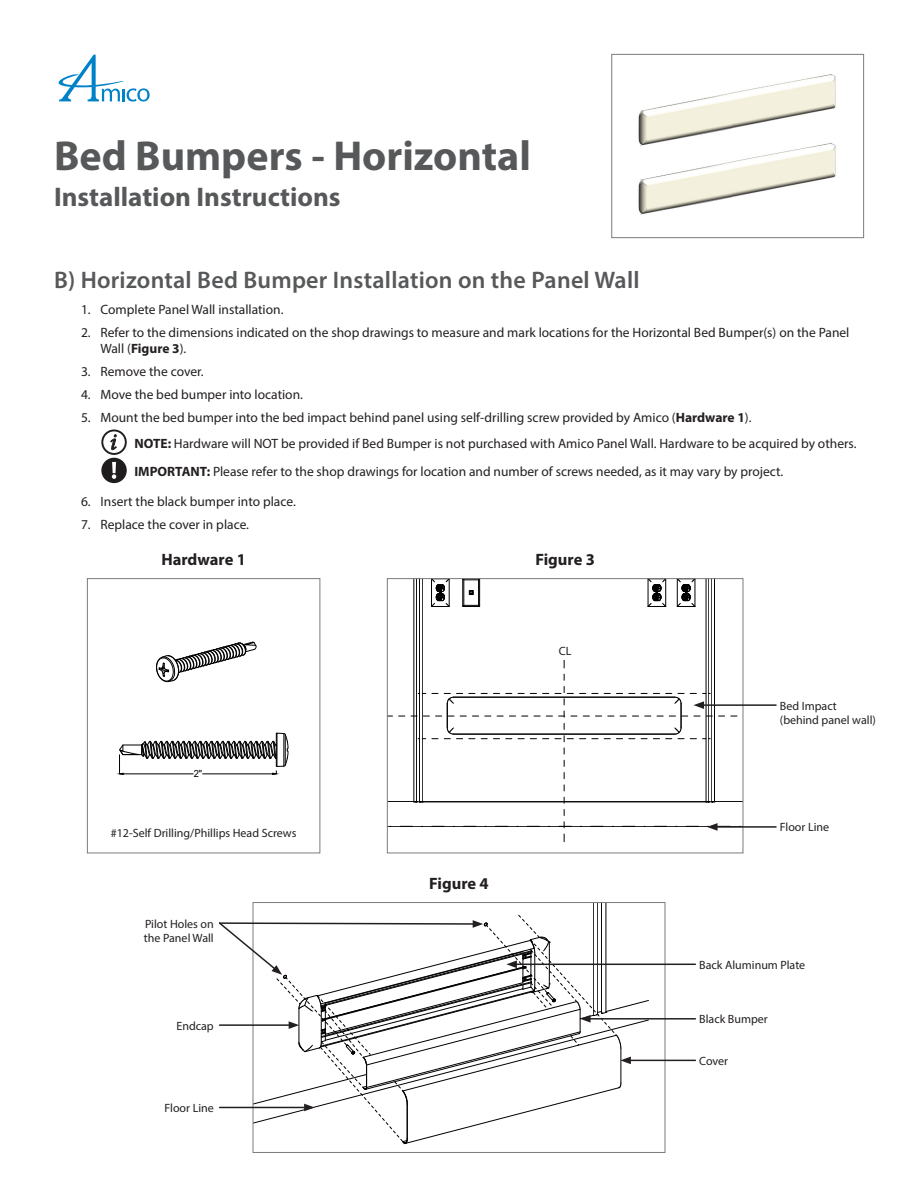
<style>
.page{position:relative;width:918px;height:1188px;background:#fff}
.page>*{position:absolute;margin:0;border:0;box-sizing:border-box;transform-origin:0 0}
.Page_Title{font:700 42px "Myriad Pro";color:#57585a}
.Quick_Install_Title{font:700 27px "Myriad Pro";color:#57585a}
.bold_subhead2{font:600 24px "Myriad Pro";letter-spacing:.01em;color:#57585a}
.diagram_heading__num{font:700 16.5px "Myriad Pro";color:#231f20}
.NOTE_with_less_space{font:13.5px/16.2px "Myriad Pro";color:#231f20}
.NOTE{font:13.5px "Myriad Pro";color:#231f20}
.diagram_callout_text{font:12px/14.4px "Myriad Pro";color:#231f20}
.t1{font:9.9px "Arial";color:#000;scale:.95 1}
.s1{font-weight:700}
</style>
<div class="page">
<svg style="left:58px;top:55px;width:92px;height:47px"></svg>
<div style="left:87px;top:578px;width:233px;height:275px;border:1px solid #7a7c7f"></div>
<svg style="left:102px;top:430px;width:24px;height:24px"></svg>
<div style="left:101px;top:429px;width:26px;height:26px;border:2px solid #201d1e;border-radius:50%"></div>
<svg style="left:110px;top:434px;width:7px;height:17px"></svg>
<div style="left:102px;top:459px;width:24px;height:23px;background:#1e1c1d;border-radius:50%"></div>
<div style="left:101px;top:458px;width:26px;height:25px;border:2px solid #201d1e;border-radius:50%"></div>
<svg style="left:112px;top:462px;width:4px;height:17px"></svg>
<hr style="left:387px;top:826px;width:356px;height:1px;background:#000">
<hr style="left:421px;top:801px;width:286px;height:1px;background:#000">
<hr style="left:419px;top:579px;width:1px;height:223px;background:#000">
<hr style="left:416px;top:579px;width:1px;height:223px;background:#000">
<svg style="left:389px;top:801px;width:34px;height:2px"></svg>
<hr style="left:422px;top:579px;width:1px;height:223px;background:#000">
<hr style="left:414px;top:579px;width:1px;height:223px;background:#000">
<hr style="left:712px;top:579px;width:1px;height:223px;background:#000">
<hr style="left:709px;top:579px;width:1px;height:223px;background:#000">
<hr style="left:714px;top:579px;width:1px;height:223px;background:#000">
<hr style="left:706px;top:579px;width:1px;height:223px;background:#000">
<hr style="left:713px;top:802px;width:30px;height:1px;background:#000">
<svg style="left:648px;top:580px;width:18px;height:27px"></svg>
<svg style="left:677px;top:580px;width:19px;height:27px"></svg>
<svg style="left:431px;top:580px;width:19px;height:27px"></svg>
<svg style="left:462px;top:580px;width:18px;height:27px"></svg>
<svg style="left:559px;top:822px;width:12px;height:6px"></svg>
<div style="left:387px;top:578px;width:356px;height:275px;border:1px solid #7a7c7f"></div>
<hr style="left:702px;top:704px;width:74px;height:2px;background:#231f20">
<svg style="left:411px;top:686px;width:301px;height:56px"></svg>
<hr style="left:715px;top:826px;width:61px;height:2px;background:#231f20">
<svg style="left:707px;top:823px;width:23px;height:8px"></svg>
<hr style="left:601px;top:903px;width:1px;height:110px;background:#000">
<hr style="left:606px;top:903px;width:1px;height:109px;background:#000">
<hr style="left:597px;top:903px;width:1px;height:111px;background:#000">
<hr style="left:593px;top:903px;width:1px;height:112px;background:#000">
<div style="left:253px;top:902px;width:412px;height:251px;border:1px solid #7a7c7f"></div>
<hr style="left:515px;top:964px;width:180px;height:1px;background:#231f20">
<hr style="left:588px;top:1018px;width:107px;height:2px;background:#231f20">
<hr style="left:629px;top:1060px;width:66px;height:1px;background:#231f20">
<svg style="left:119px;top:733px;width:169px;height:42px"></svg>
<svg style="left:156px;top:642px;width:100px;height:40px"></svg>
<svg style="left:219px;top:914px;width:430px;height:231px"></svg>
<img style="left:638px;top:74px;width:198px;height:141px">
<div style="left:611px;top:54px;width:253px;height:184px;border:1px solid #7a7c7f"></div>
<p class="Page_Title" style="left:54px;top:129px;width:479px">Bed Bumpers - Horizontal</p>
<p class="Quick_Install_Title" style="left:54px;top:179px;width:288px">Installation Instructions</p>
<p class="bold_subhead2" style="left:54px;top:265px;width:587px">B) Horizontal Bed Bumper Installation on the Panel Wall</p>
<p class="NOTE_with_less_space" style="left:81px;top:301px;width:204px">1. Complete Panel Wall installation.</p>
<p class="NOTE_with_less_space" style="left:100px;top:324px;width:750px;text-indent:-20px">2. Refer to the dimensions indicated on the shop drawings to measure and mark locations for the Horizontal Bed Bumper(s) on the Panel<br>Wall (<span class="s1">Figure 3</span>).</p>
<p class="NOTE_with_less_space" style="left:81px;top:363px;width:124px">3. Remove the cover.</p>
<p class="NOTE_with_less_space" style="left:81px;top:386px;width:224px">4. Move the bed bumper into location.</p>
<p class="NOTE_with_less_space" style="left:81px;top:409px;width:672px">5. Mount the bed bumper into the bed impact behind panel using self-drilling screw provided by Amico (<span class="s1">Hardware 1</span>).</p>
<p class="NOTE_with_less_space" style="left:134px;top:435px;width:724px"><span class="s1">NOTE:</span> Hardware will NOT be provided if Bed Bumper is not purchased with Amico Panel Wall. Hardware to be acquired by others.</p>
<p class="NOTE" style="left:134px;top:463px;width:650px"><span class="s1">IMPORTANT:</span> Please refer to the shop drawings for location and number of screws needed, as it may vary by project.</p>
<p class="NOTE_with_less_space" style="left:81px;top:493px;width:216px">6. Insert the black bumper into place.</p>
<p class="NOTE_with_less_space" style="left:81px;top:516px;width:170px">7. Replace the cover in place.</p>
<p class="diagram_heading__num" style="left:161px;top:549px;width:86px">Hardware 1</p>
<p class="diagram_heading__num" style="left:535px;top:549px;width:61px">Figure 3</p>
<p class="t1" style="left:194px;top:767px;width:10px">2"</p>
<p class="diagram_callout_text" style="left:111px;top:825px;width:187px">#12-Self Drilling/Phillips Head Screws</p>
<p class="diagram_callout_text" style="left:144px;top:916px;width:71px">Pilot Holes on the Panel Wall</p>
<p class="diagram_callout_text" style="left:176px;top:1018px;width:39px">Endcap</p>
<p class="diagram_callout_text" style="left:165px;top:1101px;width:51px">Floor Line</p>
<p class="diagram_callout_text" style="left:559px;top:644px;width:14px">CL</p>
<p class="diagram_heading__num" style="left:429px;top:873px;width:61px">Figure 4</p>
<p class="diagram_callout_text" style="left:780px;top:698px;width:58px">Bed Impact</p>
<p class="diagram_callout_text" style="left:780px;top:713px;width:97px">(behind panel wall)</p>
<p class="diagram_callout_text" style="left:780px;top:820px;width:51px">Floor Line</p>
<p class="diagram_callout_text" style="left:699px;top:957px;width:108px">Back Aluminum Plate</p>
<p class="diagram_callout_text" style="left:699px;top:1012px;width:70px">Black Bumper</p>
<p class="diagram_callout_text" style="left:699px;top:1053px;width:30px">Cover</p>
</div>
